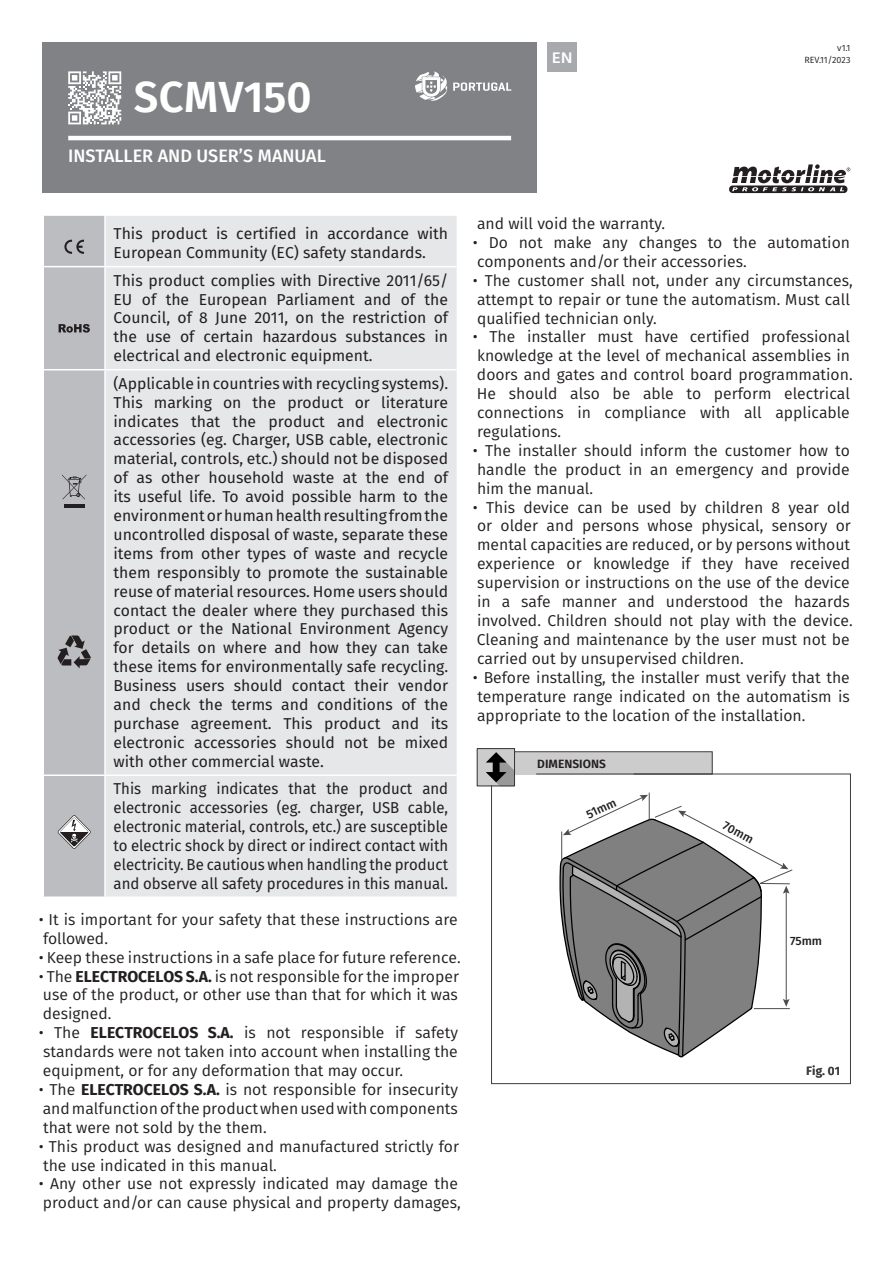
<style>
.page{position:relative;width:893px;height:1263px;background:#fff}
.page>*{position:absolute;margin:0;border:0;box-sizing:border-box;transform-origin:0 0}
.t1{font:600 43.5px "Fira Sans";letter-spacing:.005em;color:#fff}
.t2{font:500 18px "Fira Sans";color:#fff}
.t3{font:15.75px/18.9px "Fira Sans";color:#231f20}
.t4{font:15.75px/18.9px "Fira Sans";color:#231f20;text-align:justify}
.t5{font:15.75px/18.9px "Fira Sans";color:#231f20;text-align:justify;scale:.95 1}
.t6{font:500 15px "Fedra Sans Std";color:#fff}
.t7{font:500 12px "Fira Sans";color:#231f20}
.t8{font:600 12px "Fira Sans";color:#231f20}
.t9{font:500 12px "Fira Sans";color:#3e3e3f}
.t10{font:9px "Fira Sans";color:#231f20}
.s1{font-weight:700}
</style>
<div class="page">
<div style="left:43px;top:43px;width:494px;height:150px;background:#808285"></div>
<hr style="left:68px;top:136px;width:443px;height:4px;background:#fff">
<div style="left:547px;top:43px;width:30px;height:29px;background:#a8a9ad"></div>
<svg style="left:729px;top:164px;width:121px;height:29px"></svg>
<svg style="left:415px;top:71px;width:32px;height:30px"></svg>
<svg style="left:453px;top:82px;width:58px;height:9px"></svg>
<svg style="left:68px;top:71px;width:53px;height:53px"></svg>
<div style="left:106px;top:216px;width:351px;height:153px;background:#e6e7e9"></div>
<div style="left:106px;top:370px;width:351px;height:526px;background:#e6e7e9"></div>
<hr style="left:105px;top:266px;width:352px;height:1px;background:#fff">
<hr style="left:105px;top:774px;width:352px;height:2px;background:#fff">
<svg style="left:43px;top:215px;width:62px;height:682px;background:#babbbe"></svg>
<div style="left:477px;top:748px;width:38px;height:38px;background:#ccc"></div>
<svg style="left:486px;top:751px;width:227px;height:26px;background:#bcbcbc"></svg>
<div style="left:477px;top:748px;width:38px;height:38px;border:1px solid #333"></div>
<svg style="left:491px;top:773px;width:360px;height:311px"></svg>
<p class="t1" style="left:134px;top:61px;width:179px">SCMV150</p>
<p class="t2" style="left:68px;top:142px;width:259px">INSTALLER AND USER’S MANUAL</p>
<p class="t6" style="left:552px;top:48px;width:22px">EN</p>
<p class="t10" style="left:837px;top:41px;width:15px">v1.1</p>
<p class="t10" style="left:804px;top:53px;width:48px">REV.11/2023</p>
<p class="t4" style="left:114px;top:223px;width:336px">This product is certified in accordance with<br>European Community (EC) safety standards.</p>
<p class="t4" style="left:114px;top:270px;width:336px">This product complies with Directive 2011/65/ EU of the European Parliament and of the Council, of 8 June 2011, on the restriction of the use of certain hazardous substances in electrical and electronic equipment.</p>
<p class="t4" style="left:114px;top:373px;width:336px">(Applicable in countries with recycling systems).</p>
<p class="t4" style="left:114px;top:392px;width:336px">This marking on the product or literature indicates that the product and electronic accessories (eg. Charger, USB cable, electronic material, controls, etc.) should not be disposed of as other household waste at the end of its useful life. To avoid possible harm to the environment or human health resulting from the uncontrolled disposal of waste, separate these items from other types of waste and recycle them responsibly to promote the sustainable reuse of material resources. Home users should contact the dealer where they purchased this product or the National Environment Agency for details on where and how they can take these items for environmentally safe recycling.<br>Business users should contact their vendor and check the terms and conditions of the purchase agreement. This product and its electronic accessories should not be mixed with other commercial waste.</p>
<p class="t5" style="left:114px;top:779px;width:354px">This marking indicates that the product and electronic accessories (eg. charger, USB cable, electronic material, controls, etc.) are susceptible to electric shock by direct or indirect contact with electricity. Be cautious when handling the product and observe all safety procedures in this manual.</p>
<p class="t3" style="left:39px;top:909px;width:421px">• It is important for your safety that these instructions are followed.</p>
<p class="t3" style="left:39px;top:947px;width:423px">• Keep these instructions in a safe place for future reference.</p>
<p class="t3" style="left:39px;top:966px;width:422px;text-align:justify">• The <span class="s1">ELECTROCELOS S.A.</span> is not responsible for the improper use of the product, or other use than that for which it was designed.</p>
<p class="t3" style="left:39px;top:1023px;width:421px;text-align:justify">• The <span class="s1">ELECTROCELOS S.A.</span> is not responsible if safety standards were not taken into account when installing the equipment, or for any deformation that may occur.</p>
<p class="t3" style="left:39px;top:1080px;width:421px;text-align:justify">• The <span class="s1">ELECTROCELOS S.A.</span> is not responsible for insecurity and malfunction of the product when used with components that were not sold by the them.</p>
<p class="t3" style="left:39px;top:1136px;width:422px">• This product was designed and manufactured strictly for the use indicated in this manual.</p>
<p class="t3" style="left:39px;top:1174px;width:424px">• Any other use not expressly indicated may damage the product and/or can cause physical and property damages,</p>
<p class="t3" style="left:477px;top:214px;width:190px">and will void the warranty.</p>
<p class="t3" style="left:473px;top:233px;width:379px">• Do not make any changes to the automation components and/or their accessories.</p>
<p class="t3" style="left:473px;top:270px;width:381px">• The customer shall not, under any circumstances, attempt to repair or tune the automatism. Must call qualified technician only.</p>
<p class="t3" style="left:473px;top:327px;width:381px">• The installer must have certified professional knowledge at the level of mechanical assemblies in doors and gates and control board programmation.<br>He should also be able to perform electrical connections in compliance with all applicable regulations.</p>
<p class="t3" style="left:473px;top:441px;width:378px;text-align:justify">• The installer should inform the customer how to handle the product in an emergency and provide him the manual.</p>
<p class="t3" style="left:473px;top:497px;width:381px">• This device can be used by children 8 year old or older and persons whose physical, sensory or mental capacities are reduced, or by persons without experience or knowledge if they have received supervision or instructions on the use of the device in a safe manner and understood the hazards involved. Children should not play with the device.<br>Cleaning and maintenance by the user must not be carried out by unsupervised children.</p>
<p class="t3" style="left:473px;top:667px;width:378px;text-align:justify">• Before installing, the installer must verify that the temperature range indicated on the automatism is appropriate to the location of the installation.</p>
<p class="t8" style="left:537px;top:753px;width:70px">DIMENSIONS</p>
<p class="t7" style="left:583px;top:806px;width:33px;rotate:-25deg">51mm</p>
<p class="t7" style="left:728px;top:816px;width:34px;rotate:28deg">70mm</p>
<p class="t7" style="left:790px;top:932px;width:34px">75mm</p>
<p class="t9" style="left:806px;top:1061px;width:36px">Fig. 01</p>
</div>
